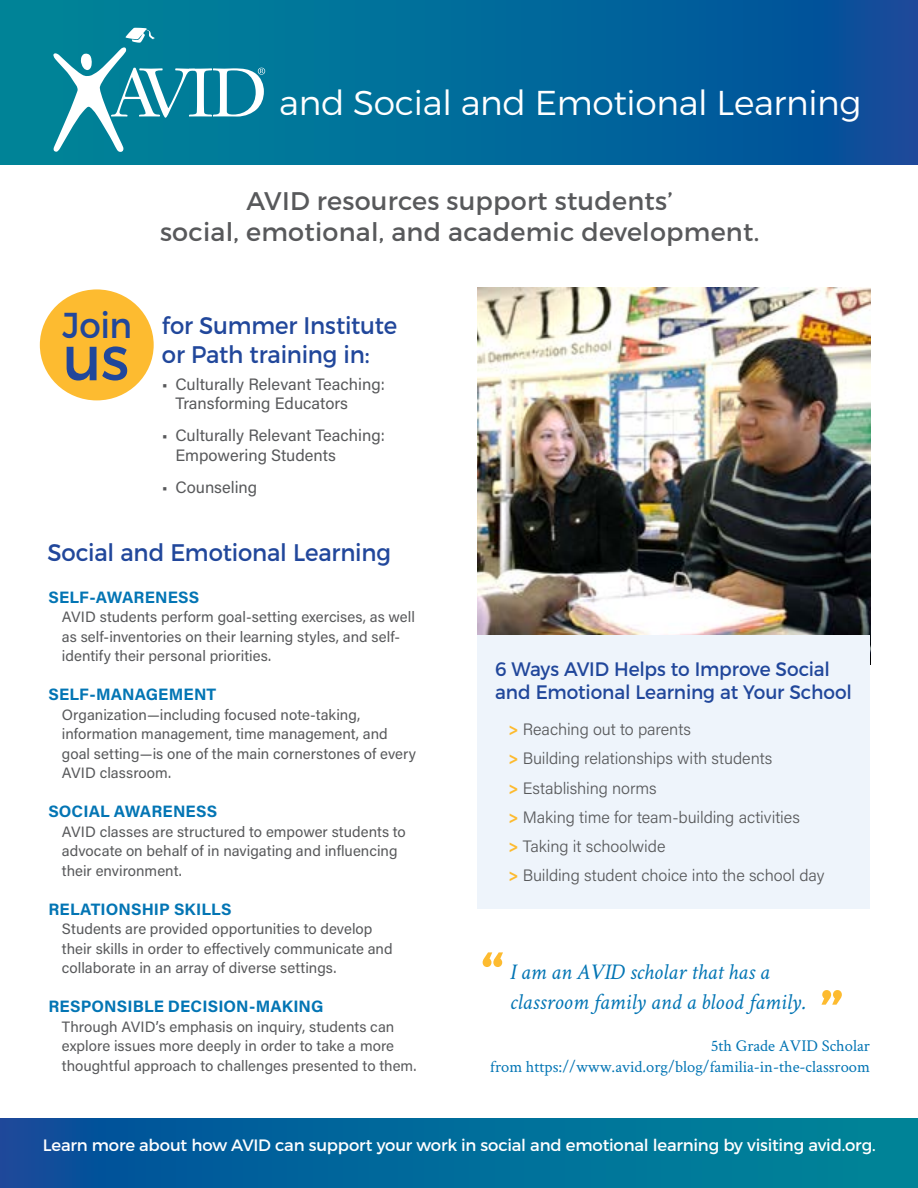
<style>
.page{position:relative;width:918px;height:1188px;background:#fff}
.page>*{position:absolute;margin:0;border:0;box-sizing:border-box;transform-origin:0 0}
.t1{font:72px "Montserrat";color:#fdbb30}
.t2{font:63px "Montserrat";color:#21479b;scale:.95 1}
.t3{font:36px "Montserrat";color:#21479b;scale:.95 1}
.t4{font:300 34.5px "Montserrat";letter-spacing:-.01em;color:#fff}
.t5{font:25.5px/30.6px "Montserrat";letter-spacing:.01em;color:#58595b;text-align:center}
.t6{font:24px/28.8px "Montserrat";letter-spacing:-.01em;color:#21479b;scale:.95 1}
.t7{font:italic 22.5px/30px "Crimson Text";color:#0375b4}
.t8{font:19.5px/23.4px "Montserrat";letter-spacing:-.01em;color:#21479b;scale:.95 1}
.t9{font:300 16.5px/29.2px "Acumin Pro";letter-spacing:-.005em;color:#58595b}
.t10{font:16.5px/19.8px "Acumin Pro";color:#58595b}
.t11{font:700 16.5px "Acumin Pro";letter-spacing:.005em;color:#0375b4}
.t12{font:16.5px "Montserrat";letter-spacing:-.015em;color:#fff}
.t13{font:16.5px/21px "Crimson Text";color:#0375b4;text-align:right}
.t14{font:15px/19.5px "Acumin Pro";color:#58595b}
.s1{font-weight:700;color:#fdbb30}
</style>
<div class="page">
<svg style="left:0;top:0;width:918px;height:164px;background:#02679a"></svg>
<svg style="left:53px;top:28px;width:212px;height:124px"></svg>
<img style="left:478px;top:287px;width:392px;height:348px">
<div style="left:478px;top:635px;width:392px;height:274px;background:#eef4fb"></div>
<svg style="left:0;top:1119px;width:918px;height:69px;background:#016a99"></svg>
<div style="left:40px;top:289px;width:114px;height:111px;background:#fdbb30;border-radius:50%"></div>
<h3 class="t4" style="left:279px;top:81px;width:584px">and Social and Emotional Learning</h3>
<h3 class="t3" style="left:63px;top:303px;width:75px">Join</h3>
<h2 class="t2" style="left:63px;top:319px;width:72px">us</h2>
<h3 class="t5" style="left:160px;top:186px;width:601px">AVID resources support students’<br>social, emotional, and academic development.</h3>
<h3 class="t6" style="left:162px;top:311px;width:249px">for Summer Institute or Path training in:</h3>
<p class="t10" style="left:175px;top:373px;width:211px;text-indent:-13px">• Culturally Relevant Teaching:<br>Transforming Educators</p>
<p class="t10" style="left:175px;top:425px;width:211px;text-indent:-13px">• Culturally Relevant Teaching:<br>Empowering Students</p>
<p class="t10" style="left:162px;top:477px;width:97px">• Counseling</p>
<h3 class="t6" style="left:47px;top:538px;width:363px">Social and Emotional Learning</h3>
<p class="t11" style="left:48px;top:585px;width:152px">SELF-AWARENESS</p>
<p class="t14" style="left:62px;top:606px;width:354px">AVID students perform goal-setting exercises, as well as self-inventories on their learning styles, and self&shy;identify their personal priorities.</p>
<p class="t11" style="left:48px;top:683px;width:169px">SELF-MANAGEMENT</p>
<p class="t14" style="left:62px;top:704px;width:356px">Organization—including focused note-taking, information management, time management, and goal setting—is one of the main cornerstones of every AVID classroom.</p>
<p class="t11" style="left:48px;top:800px;width:170px">SOCIAL AWARENESS</p>
<p class="t14" style="left:62px;top:821px;width:345px">AVID classes are structured to empower students to advocate on behalf of in navigating and influencing their environment.</p>
<p class="t11" style="left:48px;top:897px;width:185px">RELATIONSHIP SKILLS</p>
<p class="t14" style="left:62px;top:918px;width:332px">Students are provided opportunities to develop their skills in order to effectively communicate and collaborate in an array of diverse settings.</p>
<p class="t11" style="left:48px;top:995px;width:277px">RESPONSIBLE DECISION-MAKING</p>
<p class="t14" style="left:62px;top:1016px;width:356px">Through AVID’s emphasis on inquiry, students can explore issues more deeply in order to take a more thoughtful approach to challenges presented to them.</p>
<h3 class="t8" style="left:495px;top:657px;width:377px">6 Ways AVID Helps to Improve Social and Emotional Learning at Your School</h3>
<p class="t9" style="left:509px;top:714px;width:318px"><span class="s1">&gt;</span> Reaching out to parents<br><span class="s1">&gt;</span> Building relationships with students<br><span class="s1">&gt;</span> Establishing norms<br><span class="s1">&gt;</span> Making time for team-building activities<br><span class="s1">&gt;</span> Taking it schoolwide<br><span class="s1">&gt;</span> Building student choice into the school day</p>
<h1 class="t1" style="left:480px;top:933px;width:28px">“</h1>
<h3 class="t7" style="left:510px;top:957px;width:296px">I am an AVID scholar that has a classroom family and a blood family.</h3>
<p class="t13" style="left:490px;top:1034px;width:381px">5th Grade AVID Scholar<br>from https://www.avid.org/blog/familia-in-the-classroom</p>
<h1 class="t1" style="left:844px;top:1024px;width:28px;rotate:-180deg">“</h1>
<p class="t12" style="left:43px;top:1135px;width:834px">Learn more about how AVID can support your work in social and emotional learning by visiting avid.org.</p>
</div>
